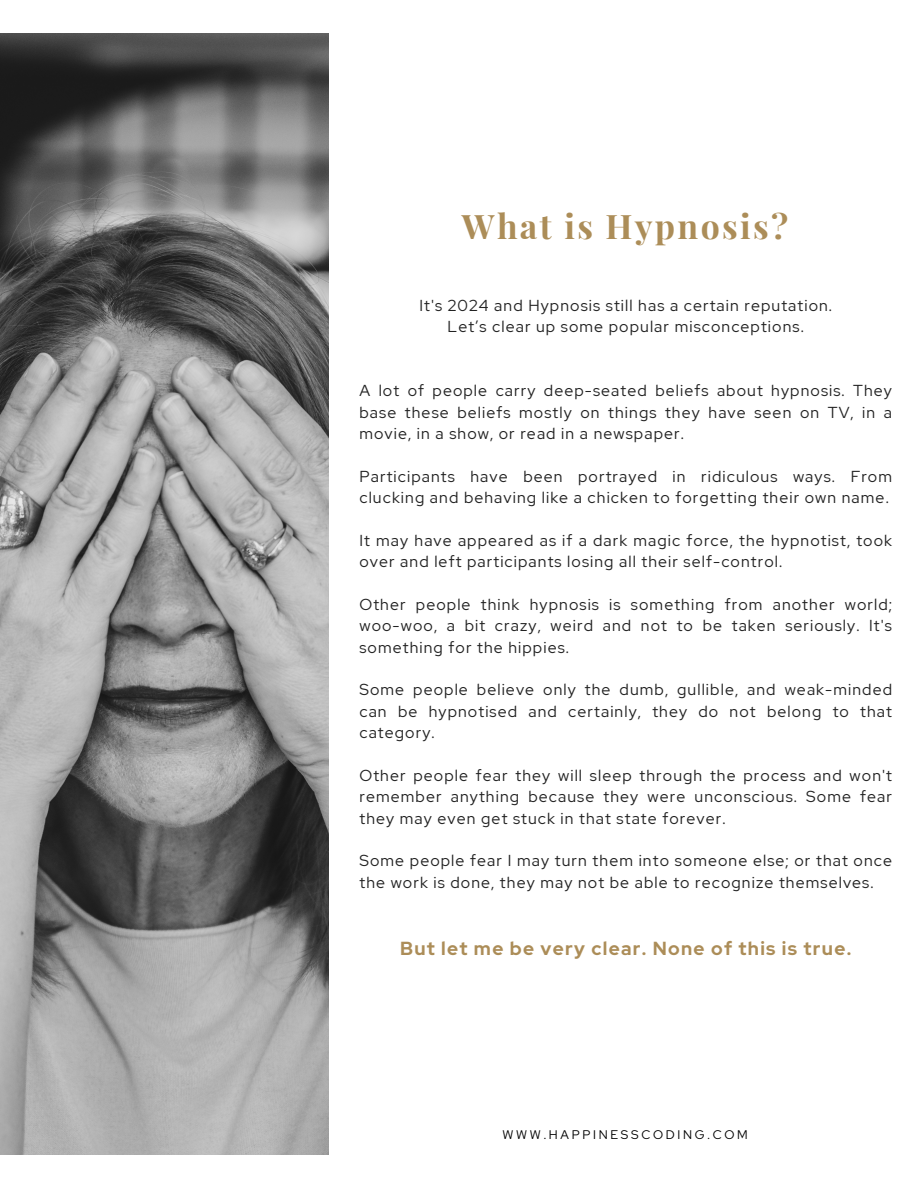
<style>
.page{position:relative;width:918px;height:1188px;background:#fff}
.page>*{position:absolute;margin:0;border:0;box-sizing:border-box;transform-origin:0 0}
.t1{font:700 33.75px "Playfair Display";letter-spacing:.07em;color:#ac8d58}
.t2{font:700 18.9px "Red Hat Display";letter-spacing:.07em;color:#ac8d58}
.t3{font:15.9px/21.3px "Red Hat Display";letter-spacing:.07em;color:#222;text-align:justify}
.t4{font:12.45px "Red Hat Display";letter-spacing:.22em;color:#000}
</style>
<div class="page">
<img style="left:0;top:34px;width:328px;height:1120px">
<h1 class="t1" style="left:462px;top:202px;width:328px">What is Hypnosis?</h1>
<h3 class="t3" style="left:419px;top:294px;width:414px;text-align:center">It's 2024 and Hypnosis still has a certain reputation.<br>Let’s clear up some popular misconceptions.</h3>
<h3 class="t3" style="left:359px;top:380px;width:534px">A lot of people carry deep-seated beliefs about hypnosis. They base these beliefs mostly on things they have seen on TV, in a movie, in a show, or read in a newspaper.</h3>
<h3 class="t3" style="left:359px;top:465px;width:534px">Participants have been portrayed in ridiculous ways. From clucking and behaving like a chicken to forgetting their own name.</h3>
<h3 class="t3" style="left:359px;top:530px;width:534px">It may have appeared as if a dark magic force, the hypnotist, took over and left participants losing all their self-control.</h3>
<h3 class="t3" style="left:359px;top:594px;width:534px">Other people think hypnosis is something from another world; woo-woo, a bit crazy, weird and not to be taken seriously. It's something for the hippies.</h3>
<h3 class="t3" style="left:359px;top:679px;width:534px">Some people believe only the dumb, gullible, and weak-minded can be hypnotised and certainly, they do not belong to that category.</h3>
<h3 class="t3" style="left:359px;top:765px;width:534px">Other people fear they will sleep through the process and won't remember anything because they were unconscious. Some fear they may even get stuck in that state forever.</h3>
<h3 class="t3" style="left:359px;top:850px;width:534px">Some people fear I may turn them into someone else; or that once the work is done, they may not be able to recognize themselves.</h3>
<h2 class="t2" style="left:400px;top:936px;width:453px">But let me be very clear. None of this is true.</h2>
<p class="t4" style="left:503px;top:1126px;width:247px">WWW.HAPPINESSCODING.COM</p>
</div>
